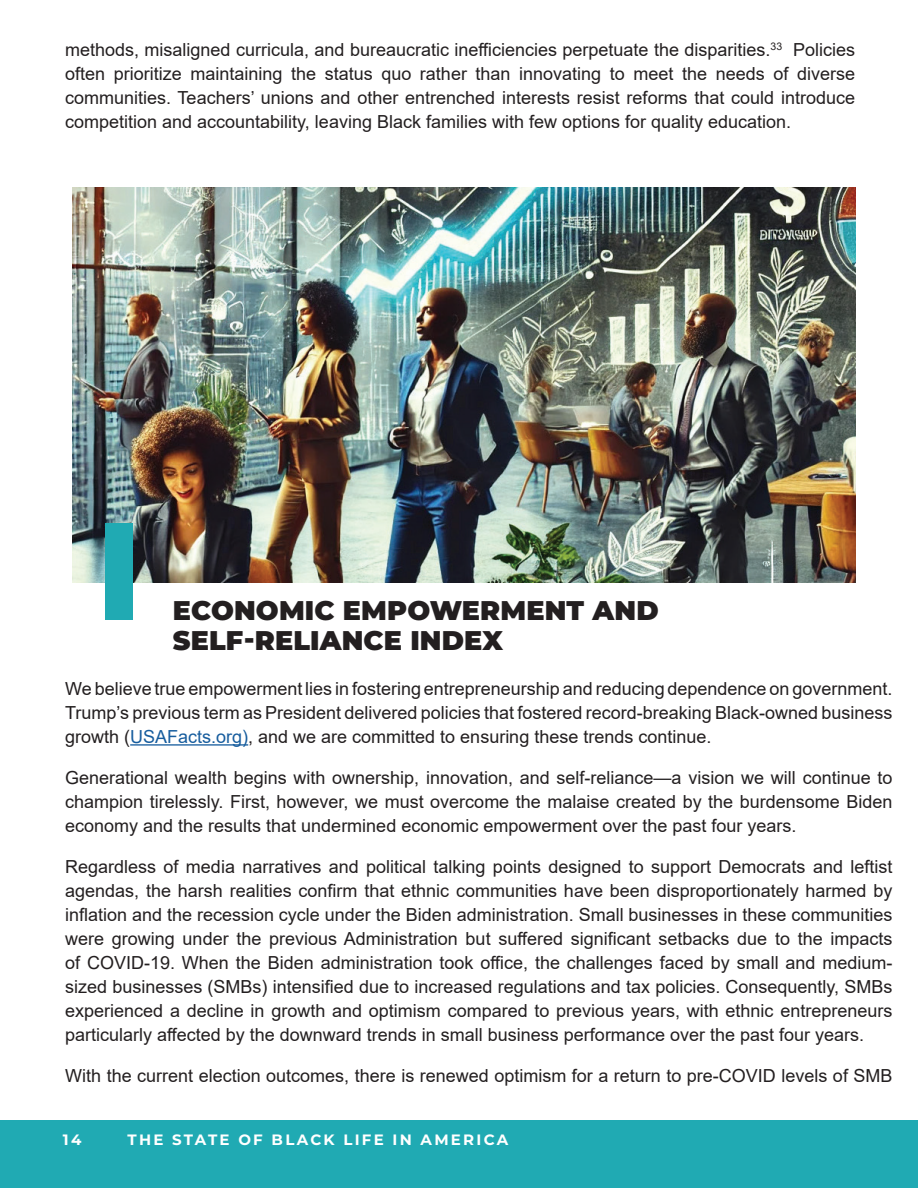
<style>
.page{position:relative;width:918px;height:1188px;background:#fff}
.page>*{position:absolute;margin:0;border:0;box-sizing:border-box;transform-origin:0 0}
.t1{font:900 27px/30px "Montserrat";letter-spacing:.005em;color:#231f20}
.t2{font:18px/24px "Arial";color:#231f20;text-align:justify}
.t3{font:700 15px "Montserrat";letter-spacing:.15em;color:#fff}
.s1{color:#175d9e}
</style>
<div class="page">
<img style="left:72px;top:187px;width:783px;height:396px">
<div style="left:0;top:1120px;width:918px;height:68px;background:#20aab3"></div>
<div style="left:105px;top:523px;width:28px;height:97px;background:#20aab3"></div>
<hr style="left:130px;top:744px;width:118px;height:2px;background:#175d9e">
<p class="t2" style="left:65px;top:37px;width:791px">methods, misaligned curricula, and bureaucratic inefficiencies perpetuate the disparities.<sup>33</sup> Policies often prioritize maintaining the status quo rather than innovating to meet the needs of diverse communities. Teachers’ unions and other entrenched interests resist reforms that could introduce competition and accountability, leaving Black families with few options for quality education.</p>
<h1 class="t1" style="left:173px;top:594px;width:487px">ECONOMIC EMPOWERMENT AND<br>SELF-RELIANCE INDEX</h1>
<p class="t2" style="left:65px;top:677px;width:829px">We believe true empowerment lies in fostering entrepreneurship and reducing dependence on government.<br>Trump’s previous term as President delivered policies that fostered record-breaking Black-owned business growth (<span class="s1">USAFacts.org)</span>, and we are committed to ensuring these trends continue.</p>
<p class="t2" style="left:65px;top:766px;width:829px">Generational wealth begins with ownership, innovation, and self-reliance—a vision we will continue to champion tirelessly. First, however, we must overcome the malaise created by the burdensome Biden economy and the results that undermined economic empowerment over the past four years.</p>
<p class="t2" style="left:65px;top:855px;width:829px">Regardless of media narratives and political talking points designed to support Democrats and leftist agendas, the harsh realities confirm that ethnic communities have been disproportionately harmed by inflation and the recession cycle under the Biden administration. Small businesses in these communities were growing under the previous Administration but suffered significant setbacks due to the impacts of COVID-19. When the Biden administration took office, the challenges faced by small and medium&shy;sized businesses (SMBs) intensified due to increased regulations and tax policies. Consequently, SMBs experienced a decline in growth and optimism compared to previous years, with ethnic entrepreneurs particularly affected by the downward trends in small business performance over the past four years.</p>
<p class="t2" style="left:65px;top:1064px;width:829px">With the current election outcomes, there is renewed optimism for a return to pre-COVID levels of SMB</p>
<p class="t3" style="left:63px;top:1129px;width:20px">14</p>
<p class="t3" style="left:128px;top:1129px;width:382px">THE STATE OF BLACK LIFE IN AMERICA</p>
</div>
